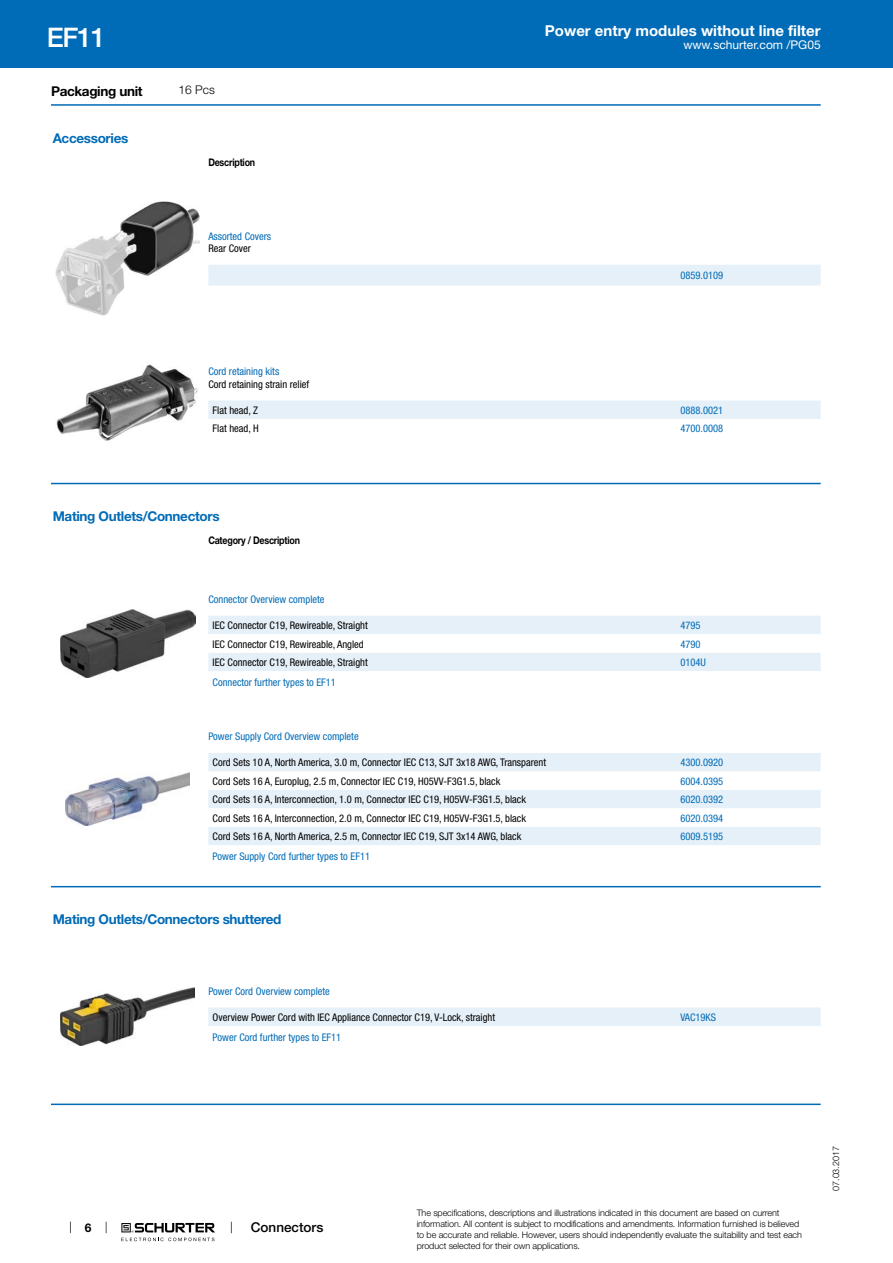
<style>
.page{position:relative;width:893px;height:1263px;background:#fff}
.page>*{position:absolute;margin:0;border:0;box-sizing:border-box;transform-origin:0 0}
.t1{font:500 27px "Helvetica Neue LT";color:#fff}
.t2{font:700 15px "Helvetica Neue LT";color:#fff}
.t3{font:700 13.5px "Helvetica Neue LT";letter-spacing:-.025em;color:#006bb6}
.t4{font:700 13.5px "Helvetica Neue LT";letter-spacing:-.025em;color:#000}
.t5{font:500 13.5px "Helvetica Neue LT";color:#000}
.t6{font:12px "Helvetica Neue LT";color:#fff}
.t7{font:300 12px "Helvetica Neue LT";color:#000}
.t8{font:700 12px "Helvetica Neue LT";color:#000}
.t9{font:condensed 10.5px "Helvetica Neue LT";color:#000}
.t10{font:condensed 10.5px "Helvetica Neue LT";color:#006bb6}
.t11{font:700 10.5px "Helvetica Neue LT";letter-spacing:-.025em;color:#000;scale:.85 1}
.t12{font:300 9px/10.8px "Helvetica Neue LT";letter-spacing:-.01em;color:#000}
</style>
<div class="page">
<svg style="left:70px;top:1221px;width:1px;height:12px"></svg>
<svg style="left:121px;top:1223px;width:94px;height:18px"></svg>
<div style="left:0;top:0;width:893px;height:68px;background:#006bb6"></div>
<hr style="left:51px;top:104px;width:770px;height:2px;background:#006bb6">
<img style="left:55px;top:202px;width:145px;height:113px">
<div style="left:208px;top:265px;width:613px;height:21px;background:#e6f0f8"></div>
<img style="left:56px;top:364px;width:142px;height:77px">
<div style="left:208px;top:400px;width:613px;height:19px;background:#e6f0f8"></div>
<hr style="left:51px;top:483px;width:770px;height:1px;background:#006bb6">
<img style="left:60px;top:609px;width:135px;height:68px">
<svg style="left:208px;top:616px;width:613px;height:55px"></svg>
<img style="left:66px;top:772px;width:124px;height:54px">
<div style="left:208px;top:753px;width:613px;height:18px;background:#e6f0f8"></div>
<svg style="left:208px;top:790px;width:613px;height:55px;fill:#e6f0f8"></svg>
<hr style="left:51px;top:886px;width:770px;height:1px;background:#006bb6">
<img style="left:61px;top:988px;width:133px;height:58px">
<div style="left:208px;top:1007px;width:613px;height:19px;background:#e6f0f8"></div>
<hr style="left:51px;top:1103px;width:770px;height:2px;background:#006bb6">
<h1 class="t1" style="left:47px;top:21px;width:60px">EF11</h1>
<p class="t4" style="left:51px;top:82px;width:93px">Packaging unit</p>
<p class="t7" style="left:179px;top:83px;width:38px">16 Pcs</p>
<p class="t3" style="left:53px;top:129px;width:77px">Accessories</p>
<p class="t11" style="left:208px;top:156px;width:57px">Description</p>
<p class="t10" style="left:208px;top:230px;width:64px">Assorted Covers</p>
<p class="t9" style="left:208px;top:242px;width:44px">Rear Cover</p>
<h2 class="t2" style="left:545px;top:21px;width:277px">Power entry modules without line filter</h2>
<p class="t6" style="left:683px;top:38px;width:139px">www.schurter.com /PG05</p>
<p class="t10" style="left:680px;top:269px;width:44px">0859.0109</p>
<p class="t10" style="left:208px;top:365px;width:72px">Cord retaining kits</p>
<p class="t9" style="left:208px;top:378px;width:102px">Cord retaining strain relief</p>
<p class="t9" style="left:213px;top:404px;width:47px">Flat head, Z</p>
<p class="t10" style="left:680px;top:404px;width:44px">0888.0021</p>
<p class="t9" style="left:213px;top:423px;width:48px">Flat head, H</p>
<p class="t10" style="left:680px;top:423px;width:44px">4700.0008</p>
<p class="t3" style="left:53px;top:508px;width:168px">Mating Outlets/Connectors</p>
<p class="t11" style="left:208px;top:534px;width:109px">Category / Description</p>
<p class="t10" style="left:208px;top:593px;width:118px">Connector Overview complete</p>
<p class="t9" style="left:213px;top:619px;width:157px">IEC Connector C19, Rewireable, Straight</p>
<p class="t10" style="left:680px;top:619px;width:22px">4795</p>
<p class="t9" style="left:213px;top:638px;width:153px">IEC Connector C19, Rewireable, Angled</p>
<p class="t10" style="left:680px;top:638px;width:22px">4790</p>
<p class="t9" style="left:213px;top:656px;width:157px">IEC Connector C19, Rewireable, Straight</p>
<p class="t10" style="left:680px;top:656px;width:27px">0104U</p>
<p class="t10" style="left:213px;top:676px;width:125px">Connector further types to EF11</p>
<p class="t10" style="left:208px;top:730px;width:152px">Power Supply Cord Overview complete</p>
<p class="t9" style="left:213px;top:756px;width:335px">Cord Sets 10 A, North America, 3.0 m, Connector IEC C13, SJT 3x18 AWG, Transparent</p>
<p class="t10" style="left:680px;top:756px;width:44px">4300.0920</p>
<p class="t9" style="left:213px;top:775px;width:289px">Cord Sets 16 A, Europlug, 2.5 m, Connector IEC C19, H05VV-F3G1.5, black</p>
<p class="t10" style="left:680px;top:775px;width:44px">6004.0395</p>
<p class="t9" style="left:213px;top:793px;width:315px">Cord Sets 16 A, Interconnection, 1.0 m, Connector IEC C19, H05VV-F3G1.5, black</p>
<p class="t10" style="left:680px;top:793px;width:44px">6020.0392</p>
<p class="t9" style="left:213px;top:812px;width:315px">Cord Sets 16 A, Interconnection, 2.0 m, Connector IEC C19, H05VV-F3G1.5, black</p>
<p class="t10" style="left:680px;top:812px;width:44px">6020.0394</p>
<p class="t9" style="left:213px;top:830px;width:310px">Cord Sets 16 A, North America, 2.5 m, Connector IEC C19, SJT 3x14 AWG, black</p>
<p class="t10" style="left:680px;top:830px;width:44px">6009.5195</p>
<p class="t10" style="left:213px;top:850px;width:159px">Power Supply Cord further types to EF11</p>
<p class="t3" style="left:53px;top:911px;width:230px">Mating Outlets/Connectors shuttered</p>
<p class="t10" style="left:208px;top:985px;width:123px">Power Cord Overview complete</p>
<p class="t9" style="left:213px;top:1011px;width:284px">Overview Power Cord with IEC Appliance Connector C19, V-Lock, straight</p>
<p class="t10" style="left:680px;top:1011px;width:37px">VAC19KS</p>
<p class="t10" style="left:213px;top:1031px;width:130px">Power Cord further types to EF11</p>
<p class="t8" style="left:85px;top:1220px;width:8px">6</p>
<p class="t5" style="left:251px;top:1219px;width:74px">Connectors</p>
<p class="t12" style="left:417px;top:1207px;width:387px">The specifications, descriptions and illustrations indicated in this document are based on current information. All content is subject to modifications and amendments. Information furnished is believed to be accurate and reliable. However, users should independently evaluate the suitability and test each product selected for their own applications.</p>
<p class="t12" style="left:830px;top:1191px;width:46px;rotate:-90deg">07.03.2017</p>
</div>
